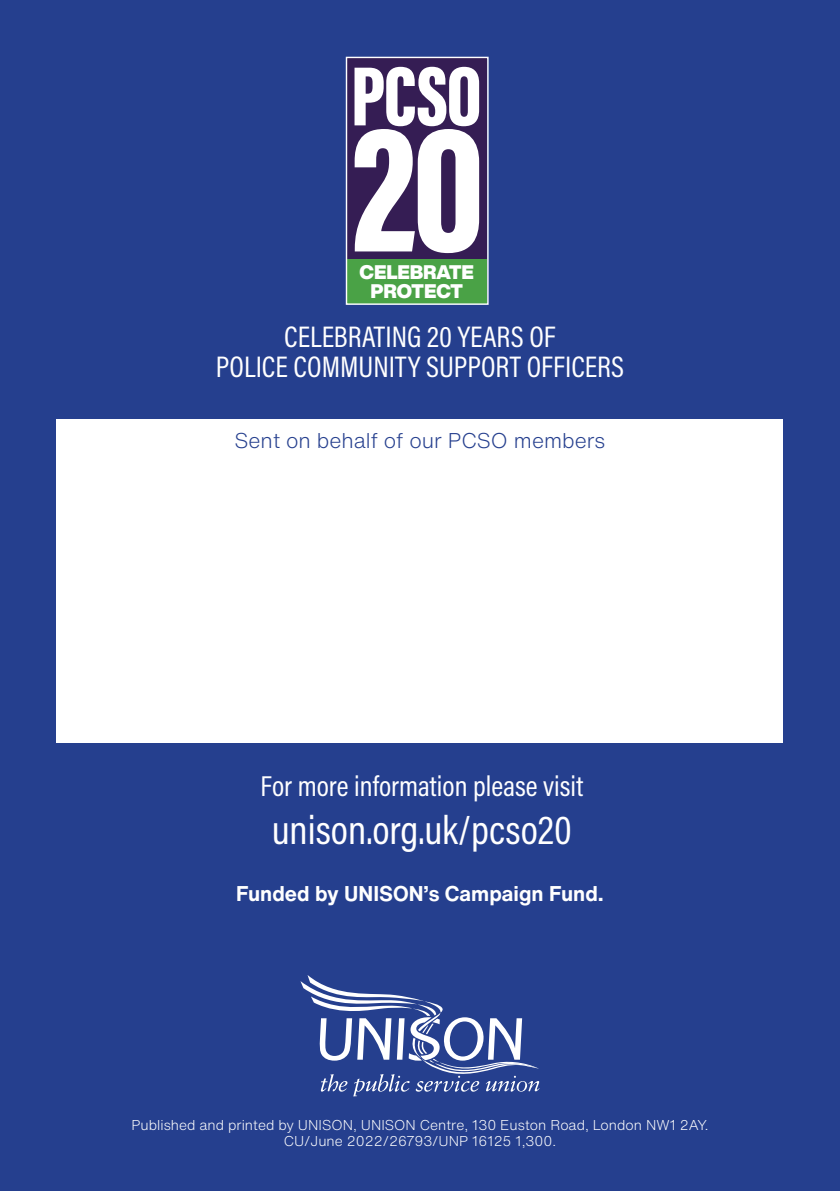
<style>
.page{position:relative;width:840px;height:1191px;background:#fff}
.page>*{position:absolute;margin:0;border:0;box-sizing:border-box;transform-origin:0 0}
.t1{font:41px "Acumin Pro Cond";color:#fff}
.t2{font:30px/30px "Acumin Pro Cond";color:#fff;text-align:center}
.t3{font:29px "Acumin Pro Cond";color:#fff}
.t4{font:700 21px "Helvetica Now Text";color:#fff}
.t5{font:300 21px "Helvetica Now Text";color:#253f8e}
.t6{font:900 19.4px/18.4px "Helvetica Now Display";color:#fff;text-align:center}
.t7{font:300 14px/16px "Helvetica Now Text";color:#fff;text-align:center}
</style>
<div class="page">
<div style="left:0;top:0;width:839px;height:1191px;background:#253f8e"></div>
<svg style="left:345px;top:56px;width:144px;height:249px;background:#8a919a"></svg>
<svg style="left:300px;top:975px;width:239px;height:121px"></svg>
<div style="left:57px;top:420px;width:725px;height:323px;background:#fff"></div>
<h3 class="t6" style="left:359px;top:263px;width:116px">CELEBRATE<br>PROTECT</h3>
<h2 class="t2" style="left:216px;top:321px;width:409px">CELEBRATING 20 YEARS OF<br>POLICE COMMUNITY SUPPORT OFFICERS</h2>
<h3 class="t5" style="left:234px;top:425px;width:372px">Sent on behalf of our PCSO members</h3>
<h3 class="t3" style="left:260px;top:767px;width:324px">For more information please visit</h3>
<h1 class="t1" style="left:272px;top:804px;width:301px">unison.org.uk/pcso20</h1>
<h3 class="t4" style="left:236px;top:877px;width:369px">Funded by UNISON’s Campaign Fund.</h3>
<p class="t7" style="left:131px;top:1117px;width:578px">Published and printed by UNISON, UNISON Centre, 130 Euston Road, London NW1 2AY.<br>CU/June 2022/26793/UNP 16125 1,300.</p>
</div>
